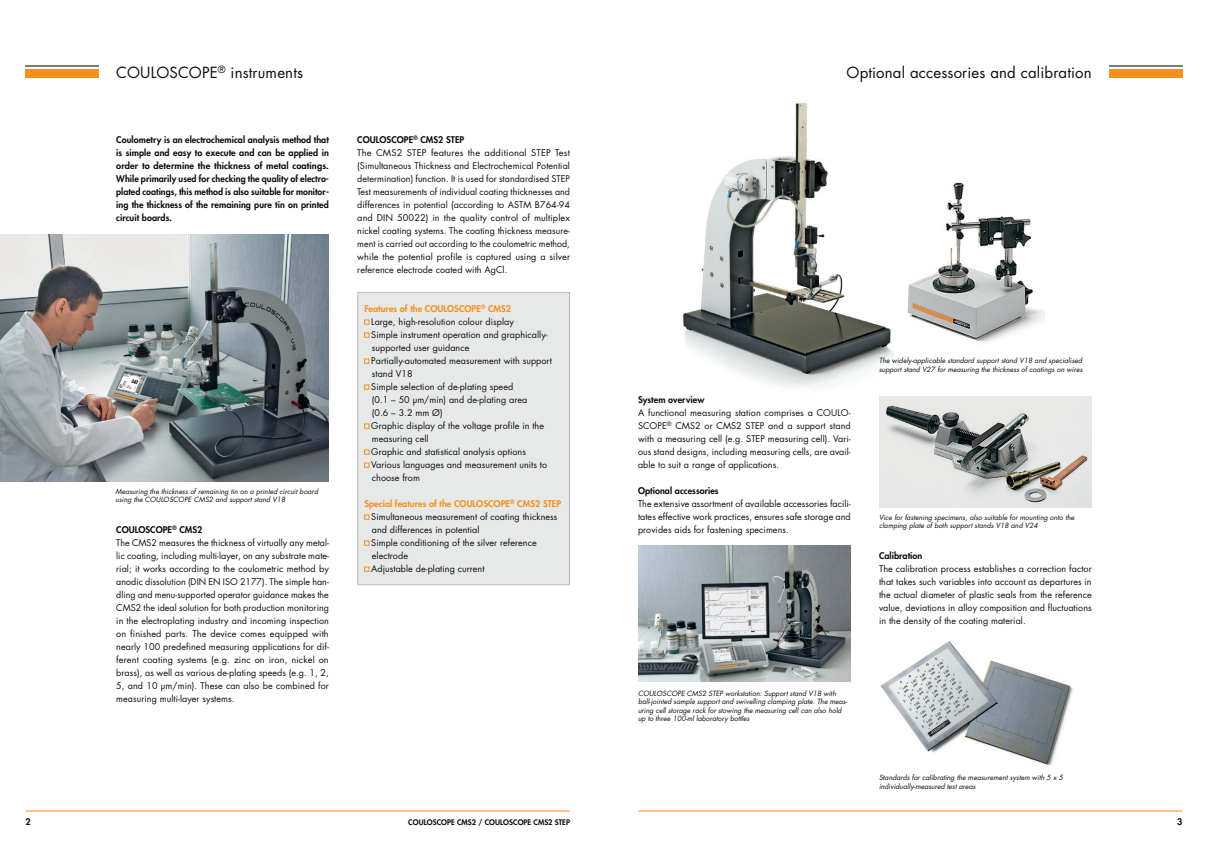
<style>
.page{position:relative;width:1208px;height:859px;background:#fff}
.page>*{position:absolute;margin:0;border:0;box-sizing:border-box;transform-origin:0 0}
.Header-1-right{font:15px "Futura Std";letter-spacing:.01em;color:#0e0c14}
.Header-1-left{font:15px "Futura Std";letter-spacing:.01em;color:#0e0c14}
.Float-Text{font:9px/13px "Futura Std";letter-spacing:.005em;color:#0e0c14;text-align:justify}
.Float-Text_table{font:9px/13px "Futura Std";letter-spacing:.005em;color:#0e0c14}
.Float-Text_heavy{font:800 9px/13px "Futura Std";letter-spacing:.005em;color:#0e0c14;text-align:justify}
.Header-2{font:800 9px "Futura Std";letter-spacing:.005em;color:#0e0c14}
.Header-2-2{font:800 9px "Futura Std";letter-spacing:.005em;color:#f4911e}
.t1{font:800 7.5px "Futura Std";letter-spacing:.005em;color:#0e0c14}
.Figure-Caption{font:italic 7px/8.4px "Futura Std";color:#0e0c14}
</style>
<div class="page">
<div style="left:1108px;top:69px;width:74px;height:9px;background:#f4911e"></div>
<hr style="left:1108px;top:65px;width:74px;height:2px;background:#787c80">
<hr style="left:638px;top:811px;width:544px;height:1px;background:#f4911e">
<div style="left:26px;top:69px;width:73px;height:9px;background:#f4911e"></div>
<hr style="left:26px;top:65px;width:73px;height:2px;background:#787c80">
<hr style="left:26px;top:811px;width:544px;height:1px;background:#f4911e">
<img style="left:881px;top:641px;width:192px;height:125px">
<img style="left:683px;top:103px;width:215px;height:294px">
<img style="left:0;top:234px;width:329px;height:247px">
<div style="left:357px;top:292px;width:213px;height:293px;background:#e6e9e8;border:1px solid #b9bec0"></div>
<svg style="left:364px;top:320px;width:5px;height:4px"></svg>
<svg style="left:364px;top:333px;width:5px;height:4px"></svg>
<svg style="left:364px;top:359px;width:5px;height:4px"></svg>
<svg style="left:364px;top:385px;width:5px;height:4px"></svg>
<svg style="left:364px;top:424px;width:5px;height:4px"></svg>
<svg style="left:364px;top:450px;width:5px;height:4px"></svg>
<svg style="left:364px;top:463px;width:5px;height:4px"></svg>
<svg style="left:364px;top:515px;width:5px;height:4px"></svg>
<svg style="left:364px;top:541px;width:5px;height:4px"></svg>
<svg style="left:364px;top:567px;width:5px;height:4px"></svg>
<img style="left:638px;top:546px;width:212px;height:136px">
<img style="left:879px;top:397px;width:212px;height:110px">
<div style="left:894px;top:172px;width:150px;height:189px;background:#fff"></div>
<img style="left:907px;top:182px;width:137px;height:161px">
<p class="Header-1-left" style="left:116px;top:62px;width:188px">COULOSCOPE<sup>®</sup> instruments</p>
<p class="Float-Text_heavy" style="left:116px;top:133px;width:214px">Coulometry is an electrochemical analysis method that is simple and easy to execute and can be applied in order to determine the thickness of metal coatings.<br>While primarily used for checking the quality of electro&shy;plated coatings, this method is also suitable for monitor&shy;ing the thickness of the remaining pure tin on printed circuit boards.</p>
<p class="Figure-Caption" style="left:116px;top:487px;width:204px">Measuring the thickness of remaining tin on a printed circuit board using the COULOSCOPE CMS2 and support stand V18</p>
<p class="Header-2" style="left:116px;top:524px;width:88px">COULOSCOPE<sup>®</sup> CMS2</p>
<p class="Float-Text" style="left:116px;top:536px;width:214px">The CMS2 measures the thickness of virtually any metal&shy;lic coating, including multi-layer, on any substrate mate&shy;rial; it works according to the coulometric method by anodic dissolution (DIN EN ISO 2177). The simple han&shy;dling and menu-supported operator guidance makes the CMS2 the ideal solution for both production monitoring in the electroplating industry and incoming inspection on finished parts. The device comes equipped with nearly 100 predefined measuring applications for dif&shy;ferent coating systems (e.g. zinc on iron, nickel on brass), as well as various de-plating speeds (e.g. 1, 2, 5, and 10 μm/min). These can also be combined for measuring multi-layer systems.</p>
<p class="Header-2" style="left:357px;top:134px;width:108px">COULOSCOPE<sup>®</sup> CMS2 STEP</p>
<p class="Float-Text" style="left:357px;top:146px;width:214px">The CMS2 STEP features the additional STEP Test (Simultaneous Thickness and Electrochemical Potential determination) function. It is used for standardised STEP Test measurements of individual coating thicknesses and differences in potential (according to ASTM B764-94 and DIN 50022) in the quality control of multiplex nickel coating systems. The coating thickness measure&shy;ment is carried out according to the coulometric method, while the potential profile is captured using a silver reference electrode coated with AgCl.</p>
<p class="Header-2-2" style="left:364px;top:303px;width:148px">Features of the COULOSCOPE<sup>®</sup> CMS2</p>
<p class="Float-Text_table" style="left:371px;top:315px;width:144px">Large, high-resolution colour display</p>
<p class="Float-Text_table" style="left:371px;top:328px;width:178px">Simple instrument operation and graphically&shy;supported user guidance</p>
<p class="Float-Text_table" style="left:371px;top:354px;width:182px">Partially-automated measurement with support stand V18</p>
<p class="Float-Text_table" style="left:371px;top:380px;width:158px">Simple selection of de-plating speed (0.1 – 50 μm/min) and de-plating area (0.6 – 3.2 mm Ø)</p>
<p class="Float-Text_table" style="left:371px;top:419px;width:174px">Graphic display of the voltage profile in the measuring cell</p>
<p class="Float-Text_table" style="left:371px;top:445px;width:156px">Graphic and statistical analysis options</p>
<p class="Float-Text_table" style="left:371px;top:458px;width:177px">Various languages and measurement units to choose from</p>
<p class="Header-2-2" style="left:364px;top:498px;width:198px">Special features of the COULOSCOPE<sup>®</sup> CMS2 STEP</p>
<p class="Float-Text_table" style="left:371px;top:510px;width:188px">Simultaneous measurement of coating thickness and differences in potential</p>
<p class="Float-Text_table" style="left:371px;top:536px;width:167px">Simple conditioning of the silver reference electrode</p>
<p class="Float-Text_table" style="left:371px;top:562px;width:115px">Adjustable de-plating current</p>
<p class="Header-1-right" style="left:846px;top:62px;width:247px">Optional accessories and calibration</p>
<p class="Header-2" style="left:638px;top:394px;width:68px">System overview</p>
<p class="Float-Text" style="left:638px;top:406px;width:214px">A functional measuring station comprises a COULO-SCOPE<sup>®</sup> CMS2 or CMS2 STEP and a support stand with a measuring cell (e.g. STEP measuring cell). Vari&shy;ous stand designs, including measuring cells, are avail&shy;able to suit a range of applications.</p>
<p class="Header-2" style="left:638px;top:485px;width:82px">Optional accessories</p>
<p class="Float-Text" style="left:638px;top:497px;width:214px">The extensive assortment of available accessories facili&shy;tates effective work practices, ensures safe storage and provides aids for fastening specimens.</p>
<p class="Figure-Caption" style="left:638px;top:689px;width:211px">COULOSCOPE CMS2 STEP workstation: Support stand V18 with ball-jointed sample support and swivelling clamping plate. The meas&shy;uring cell storage rack for stowing the measuring cell can also hold up to three 100-ml laboratory bottles</p>
<p class="Figure-Caption" style="left:879px;top:356px;width:205px">The widely-applicable standard support stand V18 and specialised support stand V27 for measuring the thickness of coatings on wires</p>
<p class="Figure-Caption" style="left:879px;top:513px;width:197px">Vice for fastening specimens, also suitable for mounting onto the clamping plate of both support stands V18 and V24</p>
<p class="Header-2" style="left:879px;top:550px;width:45px">Calibration</p>
<p class="Float-Text" style="left:879px;top:562px;width:214px">The calibration process establishes a correction factor that takes such variables into account as departures in the actual diameter of plastic seals from the reference value, deviations in alloy composition and fluctuations in the density of the coating material.</p>
<p class="Figure-Caption" style="left:879px;top:774px;width:185px">Standards for calibrating the measurement system with 5 x 5 individually-measured test areas</p>
<p class="Float-Text_heavy" style="left:26px;top:815px;width:7px">2</p>
<p class="t1" style="left:408px;top:817px;width:163px">COULOSCOPE CMS2 / COULOSCOPE CMS2 STEP</p>
<p class="Float-Text_heavy" style="left:1177px;top:815px;width:7px">3</p>
</div>
